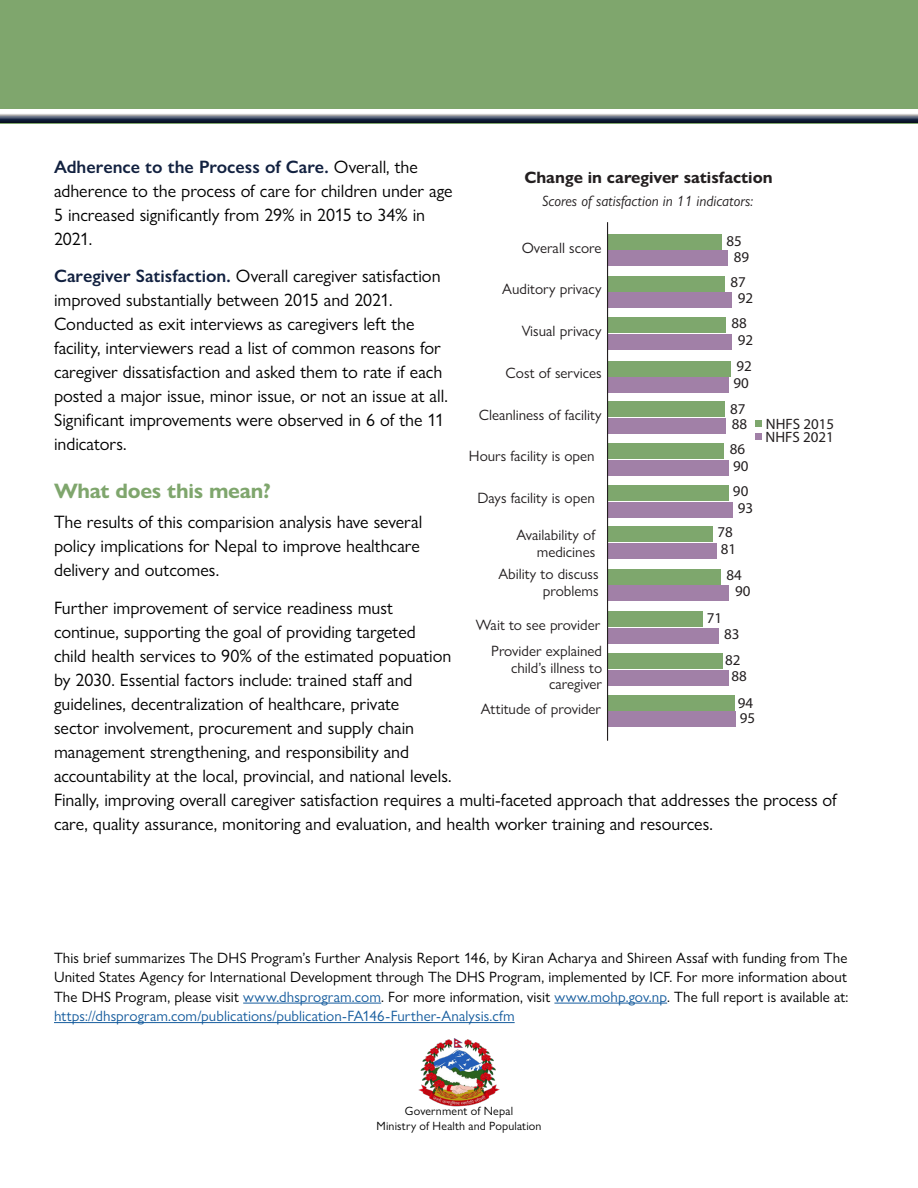
<style>
.page{position:relative;width:918px;height:1188px;background:#fff}
.page>*{position:absolute;margin:0;border:0;box-sizing:border-box;transform-origin:0 0}
.subheading{font:700 21px "Gill Sans Nova";letter-spacing:-.01em;color:#7fa66d}
.Body_Text{font:18px/24px "Gill Sans Nova";color:#000}
.t1{font:700 16.5px "Gill Sans Nova";color:#231f20}
.Body_Text-2{font:15px/19.5px "Gill Sans Nova";letter-spacing:.005em;color:#000;text-align:justify}
.t2{font:15px/16.5px "Gill Sans Nova";color:#231f20;text-align:right}
.t3{font:15px/16.2px "Myriad Pro";color:#231f20;text-align:center}
.t4{font:italic 15px "Gill Sans Nova";color:#231f20}
.Body_Text-3{font:12px "Gill Sans Nova";letter-spacing:.015em;color:#000}
.s1{font-weight:600;color:#122140}
.s2{color:#175d9e}
</style>
<div class="page">
<hr style="left:243px;top:1003px;width:138px;height:1px;background:#175d9e">
<hr style="left:554px;top:1003px;width:113px;height:1px;background:#175d9e">
<hr style="left:54px;top:1022px;width:461px;height:1px;background:#175d9e">
<img style="left:418px;top:1038px;width:82px;height:68px">
<div style="left:0;top:0;width:918px;height:123px;background:#7fa66d"></div>
<div style="left:0;top:108px;width:918px;height:11px;background:#231f20;opacity:.75"></div>
<div style="left:0;top:115px;width:918px;height:11px;background:#231f20;opacity:.75"></div>
<div style="left:755px;top:420px;width:7px;height:7px;background:#7ea76d"></div>
<div style="left:755px;top:433px;width:7px;height:7px;background:#a180a7"></div>
<div style="left:608px;top:251px;width:119px;height:15px;background:#a180a7"></div>
<div style="left:608px;top:234px;width:114px;height:15px;background:#7ea76d"></div>
<div style="left:607px;top:628px;width:112px;height:15px;background:#a180a7"></div>
<div style="left:607px;top:611px;width:95px;height:16px;background:#7ea76d"></div>
<div style="left:607px;top:586px;width:121px;height:15px;background:#a180a7"></div>
<div style="left:608px;top:569px;width:113px;height:15px;background:#7ea76d"></div>
<div style="left:608px;top:460px;width:121px;height:16px;background:#a180a7"></div>
<div style="left:608px;top:444px;width:116px;height:15px;background:#7ea76d"></div>
<div style="left:608px;top:293px;width:124px;height:15px;background:#a180a7"></div>
<div style="left:608px;top:276px;width:117px;height:15px;background:#7ea76d"></div>
<div style="left:608px;top:670px;width:120px;height:15px;background:#a180a7"></div>
<div style="left:608px;top:653px;width:114px;height:16px;background:#7ea76d"></div>
<div style="left:608px;top:334px;width:124px;height:16px;background:#a180a7"></div>
<div style="left:608px;top:318px;width:118px;height:15px;background:#7ea76d"></div>
<div style="left:608px;top:378px;width:120px;height:15px;background:#a180a7"></div>
<div style="left:608px;top:361px;width:123px;height:15px;background:#7ea76d"></div>
<div style="left:608px;top:418px;width:118px;height:15px;background:#a180a7"></div>
<div style="left:608px;top:401px;width:116px;height:16px;background:#7ea76d"></div>
<div style="left:608px;top:502px;width:125px;height:16px;background:#a180a7"></div>
<div style="left:608px;top:486px;width:121px;height:15px;background:#7ea76d"></div>
<div style="left:608px;top:543px;width:109px;height:15px;background:#a180a7"></div>
<div style="left:608px;top:526px;width:105px;height:16px;background:#7ea76d"></div>
<div style="left:608px;top:695px;width:126px;height:15px;background:#7ea76d"></div>
<div style="left:607px;top:711px;width:128px;height:16px;background:#a180a7"></div>
<hr style="left:607px;top:222px;width:1px;height:519px;background:#231f20">
<p class="Body_Text" style="left:54px;top:155px;width:400px"><span class="s1">Adherence to the Process of Care.</span> Overall, the adherence to the process of care for children under age 5 increased significantly from 29% in 2015 to 34% in 2021.</p>
<p class="Body_Text" style="left:54px;top:264px;width:395px"><span class="s1">Caregiver Satisfaction.</span> Overall caregiver satisfaction improved substantially between 2015 and 2021.<br>Conducted as exit interviews as caregivers left the facility, interviewers read a list of common reasons for caregiver dissatisfaction and asked them to rate if each posted a major issue, minor issue, or not an issue at all.<br>Significant improvements were observed in 6 of the 11 indicators.</p>
<p class="subheading" style="left:54px;top:478px;width:218px">What does this mean?</p>
<p class="Body_Text" style="left:54px;top:510px;width:370px">The results of this comparision analysis have several policy implications for Nepal to improve healthcare delivery and outcomes.</p>
<p class="Body_Text" style="left:54px;top:596px;width:784px">Further improvement of service readiness must<br>continue, supporting the goal of providing targeted<br>child health services to 90% of the estimated popuation<br>by 2030. Essential factors include: trained staff and<br>guidelines, decentralization of healthcare, private<br>sector involvement, procurement and supply chain<br>management strengthening, and responsibility and<br>accountability at the local, provincial, and national levels.<br>Finally, improving overall caregiver satisfaction requires a multi-faceted approach that addresses the process of care, quality assurance, monitoring and evaluation, and health worker training and resources.</p>
<p class="t1" style="left:524px;top:168px;width:250px">Change in caregiver satisfaction</p>
<p class="t4" style="left:542px;top:192px;width:213px">Scores of satisfaction in 11 indicators:</p>
<p class="t3" style="left:727px;top:233px;width:17px">85</p>
<p class="t2" style="left:522px;top:239px;width:81px">Overall score</p>
<p class="t3" style="left:734px;top:249px;width:17px">89</p>
<p class="t3" style="left:731px;top:273px;width:17px">87</p>
<p class="t2" style="left:502px;top:280px;width:101px">Auditory privacy</p>
<p class="t3" style="left:738px;top:290px;width:17px">92</p>
<p class="t3" style="left:731px;top:315px;width:17px">88</p>
<p class="t2" style="left:522px;top:322px;width:81px">Visual privacy</p>
<p class="t3" style="left:738px;top:332px;width:17px">92</p>
<p class="t3" style="left:737px;top:357px;width:17px">92</p>
<p class="t2" style="left:506px;top:364px;width:98px">Cost of services</p>
<p class="t3" style="left:733px;top:375px;width:17px">90</p>
<p class="t3" style="left:730px;top:401px;width:17px">87</p>
<p class="t2" style="left:479px;top:406px;width:125px">Cleanliness of facility</p>
<p class="t3" style="left:766px;top:415px;width:70px">NHFS 2015</p>
<p class="t3" style="left:732px;top:415px;width:17px">88</p>
<p class="t3" style="left:766px;top:429px;width:70px">NHFS 2021</p>
<p class="t3" style="left:730px;top:441px;width:17px">86</p>
<p class="t2" style="left:469px;top:448px;width:127px">Hours facility is open</p>
<p class="t3" style="left:733px;top:458px;width:17px">90</p>
<p class="t3" style="left:733px;top:483px;width:17px">90</p>
<p class="t2" style="left:477px;top:490px;width:119px">Days facility is open</p>
<p class="t3" style="left:738px;top:499px;width:17px">93</p>
<p class="t3" style="left:718px;top:524px;width:17px">78</p>
<p class="t2" style="left:516px;top:527px;width:80px">Availability of medicines</p>
<p class="t3" style="left:721px;top:540px;width:17px">81</p>
<p class="t2" style="left:498px;top:566px;width:102px">Ability to discuss problems</p>
<p class="t3" style="left:727px;top:566px;width:17px">84</p>
<p class="t3" style="left:735px;top:582px;width:17px">90</p>
<p class="t3" style="left:707px;top:610px;width:17px">71</p>
<p class="t2" style="left:476px;top:616px;width:126px">Wait to see provider</p>
<p class="t3" style="left:724px;top:625px;width:17px">83</p>
<p class="t2" style="left:491px;top:643px;width:112px">Provider explained child’s illness to caregiver</p>
<p class="t3" style="left:725px;top:651px;width:23px">82<br>88</p>
<p class="t2" style="left:481px;top:700px;width:122px">Attitude of provider</p>
<p class="t3" style="left:738px;top:695px;width:19px;line-height:14.9px;text-align:left">94<br>95</p>
<p class="Body_Text-2" style="left:54px;top:948px;width:796px">This brief summarizes The DHS Program’s Further Analysis Report 146, by Kiran Acharya and Shireen Assaf with funding from The United States Agency for International Development through The DHS Program, implemented by ICF. For more information about The DHS Program, please visit <span class="s2">www.dhsprogram.com</span>. For more information, visit <span class="s2">www.mohp.gov.np</span>. The full report is available at: <span class="s2">https://dhsprogram.com/publications/publication-FA146-Further-Analysis.cfm</span></p>
<p class="Body_Text-3" style="left:405px;top:1104px;width:110px">Government of Nepal</p>
<p class="Body_Text-3" style="left:376px;top:1118px;width:167px">Ministry of Health and Population</p>
</div>
